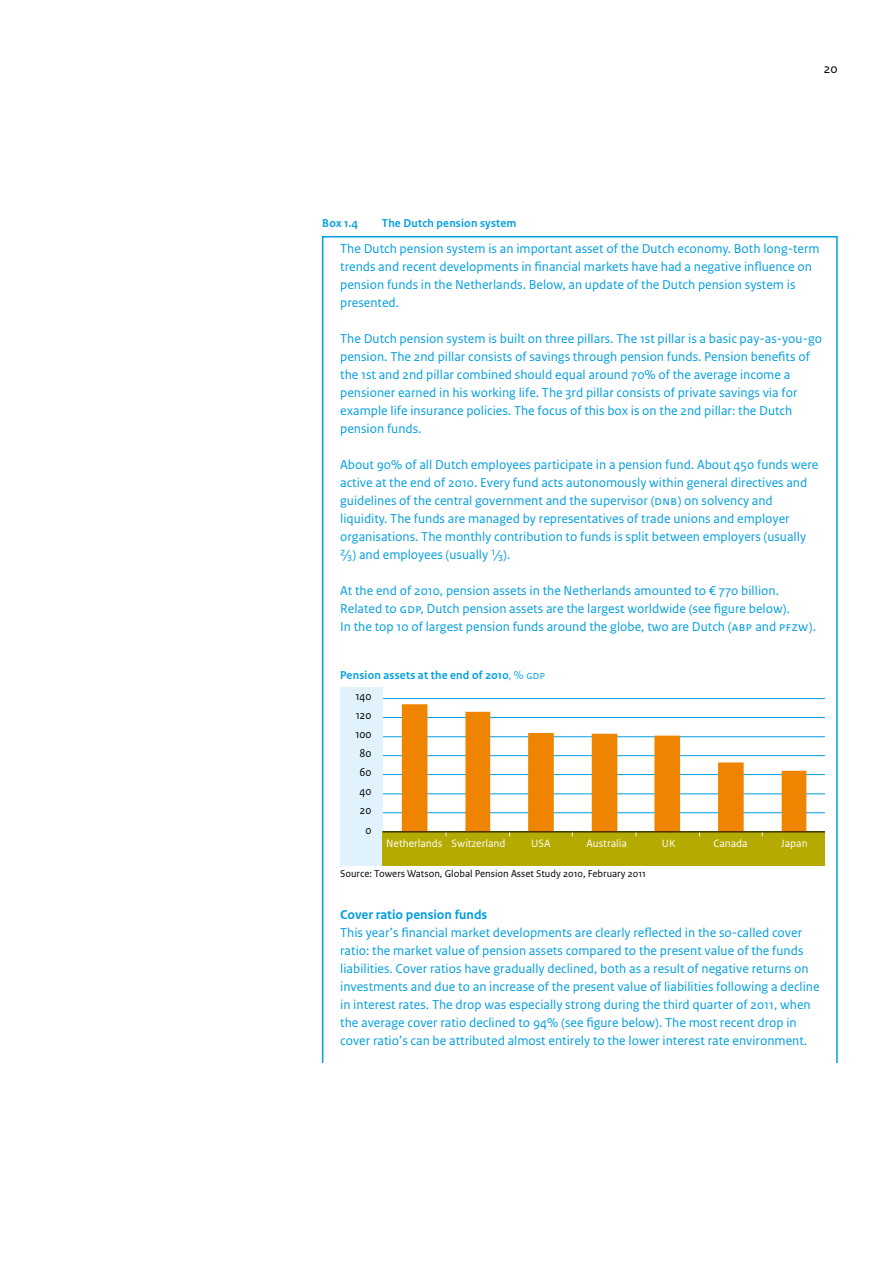
<style>
.page{position:relative;width:893px;height:1263px;background:#fff}
.page>*{position:absolute;margin:0;border:0;box-sizing:border-box;transform-origin:0 0}
.t1{font:13.5px/18px "Rijksoverheid Sans Text";color:#009ee0}
.t2{font:700 13.5px "Rijksoverheid Sans Text";color:#009ee0}
.t3{font:13.5px "Rijksoverheid Sans Text";color:#000}
.t4{font:700 12px "Rijksoverheid Sans Heading";letter-spacing:.02em;color:#009ee0}
.t5{font:12px "Rijksoverheid Sans Text";color:#000;scale:.94 1}
.t6{font:11.25px "Rijksoverheid Sans Text";color:#fff}
.t7{font:10.5px "Rijksoverheid Sans Text";color:#000}
.s1{font-weight:400}
</style>
<div class="page">
<div style="left:340px;top:687px;width:43px;height:179px;background:#e0f2fb"></div>
<div style="left:383px;top:832px;width:442px;height:34px;background:#b5aa00"></div>
<hr style="left:383px;top:812px;width:442px;height:1px;background:#009ee0">
<hr style="left:383px;top:793px;width:442px;height:1px;background:#009ee0">
<hr style="left:383px;top:774px;width:442px;height:1px;background:#009ee0">
<hr style="left:383px;top:755px;width:442px;height:1px;background:#009ee0">
<hr style="left:383px;top:736px;width:442px;height:1px;background:#009ee0">
<hr style="left:383px;top:717px;width:442px;height:1px;background:#009ee0">
<hr style="left:383px;top:698px;width:442px;height:1px;background:#009ee0">
<svg style="left:402px;top:704px;width:404px;height:128px"></svg>
<hr style="left:383px;top:832px;width:442px;height:1px;background:#000">
<p class="t3" style="left:824px;top:61px;width:15px">20</p>
<p class="t4" style="left:322px;top:216px;width:37px">Box 1.4</p>
<p class="t4" style="left:382px;top:216px;width:136px">The Dutch pension system</p>
<p class="t1" style="left:340px;top:240px;width:481px">The Dutch pension system is an important asset of the Dutch economy. Both long-term trends and recent developments in financial markets have had a negative influence on pension funds in the Netherlands. Below, an update of the Dutch pension system is presented.</p>
<p class="t1" style="left:340px;top:330px;width:483px">The Dutch pension system is built on three pillars. The 1st pillar is a basic pay-as-you-go pension. The 2nd pillar consists of savings through pension funds. Pension benefits of the 1st and 2nd pillar combined should equal around 70% of the average income a pensioner earned in his working life. The 3rd pillar consists of private savings via for example life insurance policies. The focus of this box is on the 2nd pillar: the Dutch pension funds.</p>
<p class="t1" style="left:340px;top:456px;width:480px">About 90% of all Dutch employees participate in a pension fund. About 450 funds were active at the end of 2010. Every fund acts autonomously within general directives and guidelines of the central government and the supervisor (DNB) on solvency and liquidity. The funds are managed by representatives of trade unions and employer organisations. The monthly contribution to funds is split between employers (usually ²⁄₃) and employees (usually ¹⁄₃).</p>
<p class="t1" style="left:340px;top:582px;width:477px">At the end of 2010, pension assets in the Netherlands amounted to € 770 billion.<br>Related to GDP, Dutch pension assets are the largest worldwide (see figure below).<br>In the top 10 of largest pension funds around the globe, two are Dutch (ABP and PFZW).</p>
<p class="t4" style="left:340px;top:669px;width:206px">Pension assets at the end of 2010<span class="s1">, % GDP</span></p>
<p class="t5" style="left:355px;top:689px;width:18px">140</p>
<p class="t5" style="left:356px;top:708px;width:18px">120</p>
<p class="t5" style="left:355px;top:727px;width:19px">100</p>
<p class="t5" style="left:359px;top:746px;width:14px">80</p>
<p class="t5" style="left:359px;top:765px;width:14px">60</p>
<p class="t5" style="left:360px;top:784px;width:14px">40</p>
<p class="t5" style="left:360px;top:803px;width:14px">20</p>
<p class="t5" style="left:365px;top:823px;width:8px">0</p>
<p class="t6" style="left:386px;top:837px;width:121px">Netherlands Switzerland</p>
<p class="t6" style="left:531px;top:837px;width:21px">USA</p>
<p class="t6" style="left:586px;top:837px;width:42px">Australia</p>
<p class="t6" style="left:662px;top:837px;width:15px">UK</p>
<p class="t6" style="left:713px;top:837px;width:36px">Canada</p>
<p class="t6" style="left:781px;top:837px;width:28px">Japan</p>
<p class="t7" style="left:340px;top:867px;width:307px">Source: Towers Watson, Global Pension Asset Study 2010, February 2011</p>
<p class="t2" style="left:340px;top:907px;width:149px">Cover ratio pension funds</p>
<p class="t1" style="left:340px;top:924px;width:481px">This year’s financial market developments are clearly reflected in the so-called cover ratio: the market value of pension assets compared to the present value of the funds liabilities. Cover ratios have gradually declined, both as a result of negative returns on investments and due to an increase of the present value of liabilities following a decline in interest rates. The drop was especially strong during the third quarter of 2011, when the average cover ratio declined to 94% (see figure below). The most recent drop in cover ratio’s can be attributed almost entirely to the lower interest rate environment.</p>
</div>
